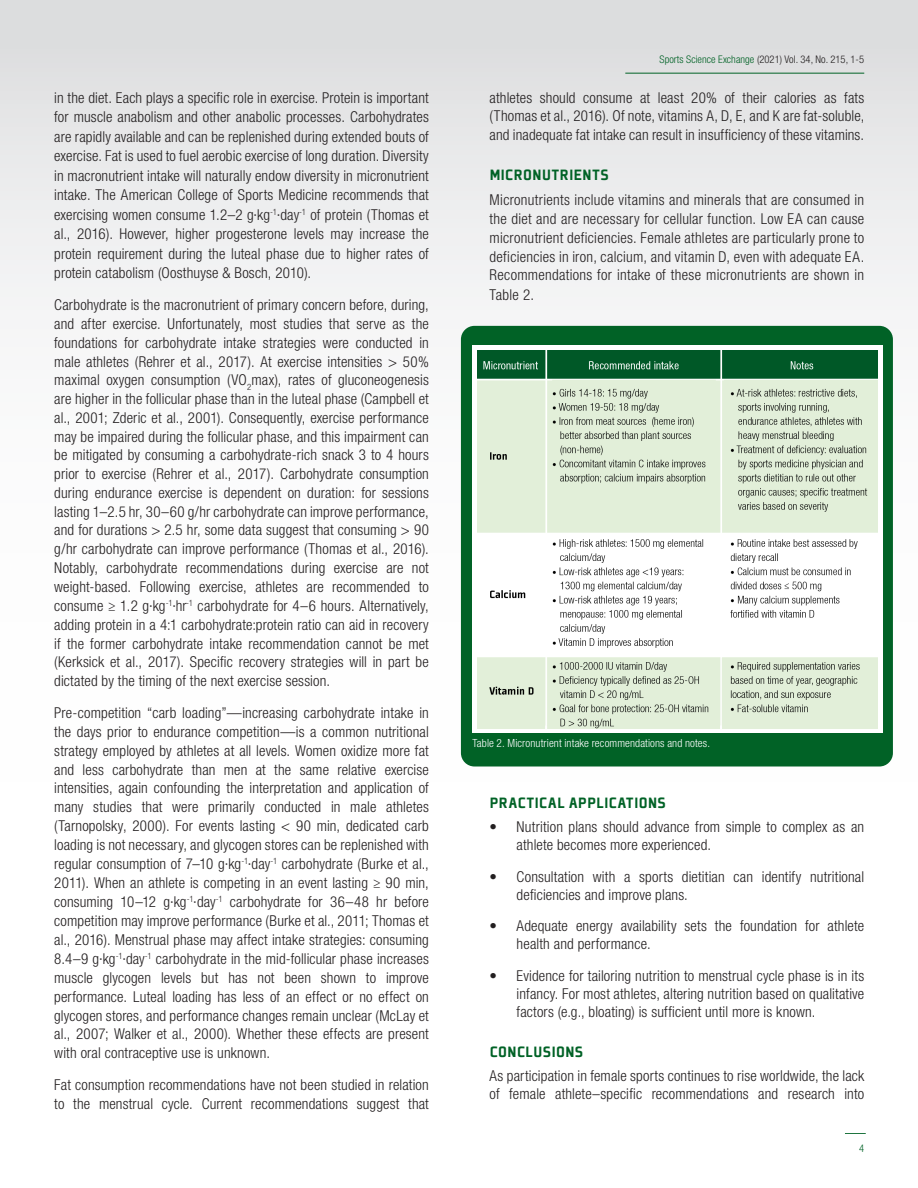
<style>
.page{position:relative;width:918px;height:1188px;background:#fff}
.page>*{position:absolute;margin:0;border:0;box-sizing:border-box;transform-origin:0 0}
.HEADINGS{font:900 16.5px "Plexes Pro";letter-spacing:.03em;color:#016226}
.Body{font:300 condensed 15px/18.8px "Helvetica Neue LT Std";letter-spacing:.01em;color:#231f20;text-align:justify}
.FIGURE_CAPTIONS{font:300 condensed 11.25px "Helvetica Neue LT Std";letter-spacing:.01em;color:#fff}
.t1{font:10.5px "Helvetica Neue LT 47 Lt Cn";letter-spacing:.005em;color:#231f20}
.t2{font:300 condensed 10.5px "Helvetica Neue LT Std";color:#016226}
.s1{color:#016226}
</style>
<div class="page">
<div style="left:0;top:0;width:918px;height:1188px;background:linear-gradient(to bottom,#e8e9ea,#fff)"></div>
<div style="left:461px;top:326px;width:432px;height:440px;background:#016226;border-radius:14px"></div>
<div style="left:472px;top:345px;width:411px;height:387px;background:#fff"></div>
<img style="left:477px;top:351px;width:401px;height:377px">
<svg style="left:845px;top:1133px;width:21px;height:1px"></svg>
<hr style="left:625px;top:73px;width:239px;height:1px;background:#016226">
<p class="Body" style="left:54px;top:87px;width:376px;line-height:19.5px">in the diet. Each plays a specific role in exercise. Protein is important for muscle anabolism and other anabolic processes. Carbohydrates are rapidly available and can be replenished during extended bouts of exercise. Fat is used to fuel aerobic exercise of long duration. Diversity in macronutrient intake will naturally endow diversity in micronutrient intake. The American College of Sports Medicine recommends that exercising women consume 1.2–2 g·kg<sup>-1</sup>·day<sup>-1</sup> of protein (Thomas et al., 2016). However, higher progesterone levels may increase the protein requirement during the luteal phase due to higher rates of protein catabolism (Oosthuyse &amp; Bosch, 2010).</p>
<p class="Body" style="left:54px;top:295px;width:376px">Carbohydrate is the macronutrient of primary concern before, during, and after exercise. Unfortunately, most studies that serve as the foundations for carbohydrate intake strategies were conducted in male athletes (Rehrer et al., 2017). At exercise intensities &gt; 50% maximal oxygen consumption (VO<sub>2</sub>max), rates of gluconeogenesis are higher in the follicular phase than in the luteal phase (Campbell et al., 2001; Zderic et al., 2001). Consequently, exercise performance may be impaired during the follicular phase, and this impairment can be mitigated by consuming a carbohydrate-rich snack 3 to 4 hours prior to exercise (Rehrer et al., 2017). Carbohydrate consumption during endurance exercise is dependent on duration: for sessions lasting 1–2.5 hr, 30–60 g/hr carbohydrate can improve performance, and for durations &gt; 2.5 hr, some data suggest that consuming &gt; 90 g/hr carbohydrate can improve performance (Thomas et al., 2016).<br>Notably, carbohydrate recommendations during exercise are not weight-based. Following exercise, athletes are recommended to consume ≥ 1.2 g·kg<sup>-1</sup>·hr<sup>-1</sup> carbohydrate for 4–6 hours. Alternatively, adding protein in a 4:1 carbohydrate:protein ratio can aid in recovery if the former carbohydrate intake recommendation cannot be met (Kerksick et al., 2017). Specific recovery strategies will in part be dictated by the timing of the next exercise session.</p>
<p class="Body" style="left:54px;top:703px;width:376px">Pre-competition “carb loading”—increasing carbohydrate intake in the days prior to endurance competition—is a common nutritional strategy employed by athletes at all levels. Women oxidize more fat and less carbohydrate than men at the same relative exercise intensities, again confounding the interpretation and application of many studies that were primarily conducted in male athletes (Tarnopolsky, 2000). For events lasting &lt; 90 min, dedicated carb loading is not necessary, and glycogen stores can be replenished with regular consumption of 7–10 g·kg<sup>-1</sup>·day<sup>-1</sup> carbohydrate (Burke et al., 2011). When an athlete is competing in an event lasting ≥ 90 min, consuming 10–12 g·kg<sup>-1</sup>·day<sup>-1</sup> carbohydrate for 36–48 hr before competition may improve performance (Burke et al., 2011; Thomas et al., 2016). Menstrual phase may affect intake strategies: consuming 8.4–9 g·kg<sup>-1</sup>·day<sup>-1</sup> carbohydrate in the mid-follicular phase increases muscle glycogen levels but has not been shown to improve performance. Luteal loading has less of an effect or no effect on glycogen stores, and performance changes remain unclear (McLay et al., 2007; Walker et al., 2000). Whether these effects are present with oral contraceptive use is unknown.</p>
<p class="Body" style="left:54px;top:1075px;width:376px">Fat consumption recommendations have not been studied in relation to the menstrual cycle. Current recommendations suggest that</p>
<p class="t1" style="left:660px;top:53px;width:206px"><span class="s1">Sports Science Exchange</span> (2021) Vol. 34, No. 215, 1-5</p>
<p class="Body" style="left:490px;top:88px;width:376px">athletes should consume at least 20% of their calories as fats (Thomas et al., 2016). Of note, vitamins A, D, E, and K are fat-soluble, and inadequate fat intake can result in insufficiency of these vitamins.</p>
<p class="HEADINGS" style="left:490px;top:165px;width:121px">MICRONUTRIENTS</p>
<p class="Body" style="left:490px;top:190px;width:376px">Micronutrients include vitamins and minerals that are consumed in the diet and are necessary for cellular function. Low EA can cause micronutrient deficiencies. Female athletes are particularly prone to deficiencies in iron, calcium, and vitamin D, even with adequate EA.<br>Recommendations for intake of these micronutrients are shown in Table 2.</p>
<p class="FIGURE_CAPTIONS" style="left:472px;top:736px;width:239px">Table 2. Micronutrient intake recommendations and notes.</p>
<p class="HEADINGS" style="left:490px;top:793px;width:178px">PRACTICAL APPLICATIONS</p>
<p class="Body" style="left:517px;top:818px;width:349px;line-height:18px;text-indent:-27px">• Nutrition plans should advance from simple to complex as an athlete becomes more experienced.</p>
<p class="Body" style="left:517px;top:867px;width:349px;line-height:18px;text-indent:-27px">• Consultation with a sports dietitian can identify nutritional deficiencies and improve plans.</p>
<p class="Body" style="left:517px;top:917px;width:349px;line-height:18px;text-indent:-27px">• Adequate energy availability sets the foundation for athlete health and performance.</p>
<p class="Body" style="left:517px;top:966px;width:349px;line-height:18px;text-indent:-27px">• Evidence for tailoring nutrition to menstrual cycle phase is in its infancy. For most athletes, altering nutrition based on qualitative factors (e.g., bloating) is sufficient until more is known.</p>
<p class="HEADINGS" style="left:490px;top:1042px;width:95px">CONCLUSIONS</p>
<p class="Body" style="left:490px;top:1067px;width:376px;line-height:18px">As participation in female sports continues to rise worldwide, the lack of female athlete–specific recommendations and research into</p>
<p class="t2" style="left:859px;top:1142px;width:7px">4</p>
</div>
